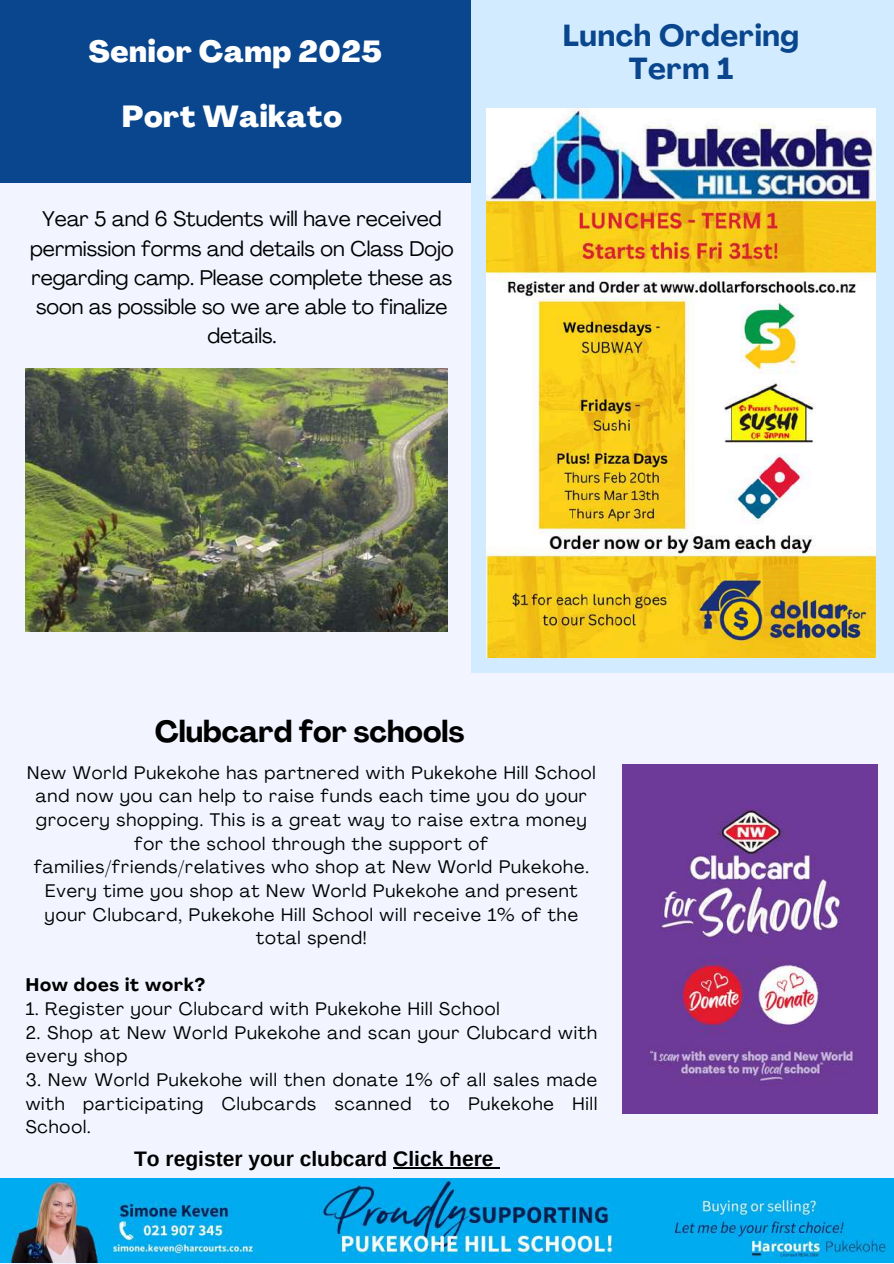
<style>
.page{position:relative;width:894px;height:1264px;background:#fff}
.page>*{position:absolute;margin:0;border:0;box-sizing:border-box;transform-origin:0 0}
.t1{font:800 30px/65.2px "Agrandir";letter-spacing:.02em;color:#fff;text-align:center}
.t2{font:700 30px/32.7px "Agrandir";letter-spacing:.02em;color:#09468d;text-align:center}
.t3{font:700 30px "Agrandir";color:#000}
.t4{font:21px/29.2px "Agrandir";color:#000;text-align:center}
.t5{font:700 21px "Arimo";color:#000}
.t6{font:18px/23.7px "Agrandir";letter-spacing:.05em;color:#000;text-align:center}
.t7{font:700 18px "Agrandir";letter-spacing:.05em;color:#000}
</style>
<div class="page">
<div style="left:0;top:0;width:893px;height:1263px;background:#f2f5ff"></div>
<div style="left:0;top:0;width:471px;height:182px;background:#09468d"></div>
<div style="left:471px;top:0;width:422px;height:672px;background:#d3ebff"></div>
<img style="left:0;top:1178px;width:893px;height:84px">
<img style="left:25px;top:368px;width:422px;height:263px">
<img style="left:486px;top:108px;width:389px;height:549px">
<img style="left:622px;top:764px;width:255px;height:349px">
<hr style="left:393px;top:1166px;width:100px;height:1px;background:#000">
<h1 class="t1" style="left:89px;top:22px;width:294px">Senior Camp 2025<br>Port Waikato</h1>
<p class="t4" style="left:30px;top:206px;width:425px">Year 5 and 6 Students will have received permission forms and details on Class Dojo regarding camp. Please complete these as soon as possible so we are able to finalize details.</p>
<h1 class="t2" style="left:562px;top:22px;width:237px">Lunch Ordering<br>Term 1</h1>
<h1 class="t3" style="left:155px;top:719px;width:311px">Clubcard for schools</h1>
<p class="t6" style="left:27px;top:762px;width:569px">New World Pukekohe has partnered with Pukekohe Hill School and now you can help to raise funds each time you do your grocery shopping. This is a great way to raise extra money for the school through the support of families/friends/relatives who shop at New World Pukekohe.<br>Every time you shop at New World Pukekohe and present your Clubcard, Pukekohe Hill School will receive 1% of the total spend!</p>
<p class="t7" style="left:26px;top:977px;width:181px">How does it work?</p>
<p class="t6" style="left:26px;top:998px;width:475px">1. Register your Clubcard with Pukekohe Hill School</p>
<p class="t6" style="left:26px;top:1022px;width:572px;text-align:left">2. Shop at New World Pukekohe and scan your Clubcard with every shop</p>
<p class="t6" style="left:26px;top:1069px;width:572px;text-align:justify">3. New World Pukekohe will then donate 1% of all sales made with participating Clubcards scanned to Pukekohe Hill School.</p>
<p class="t5" style="left:134px;top:1146px;width:361px">To register your clubcard Click here</p>
</div>
